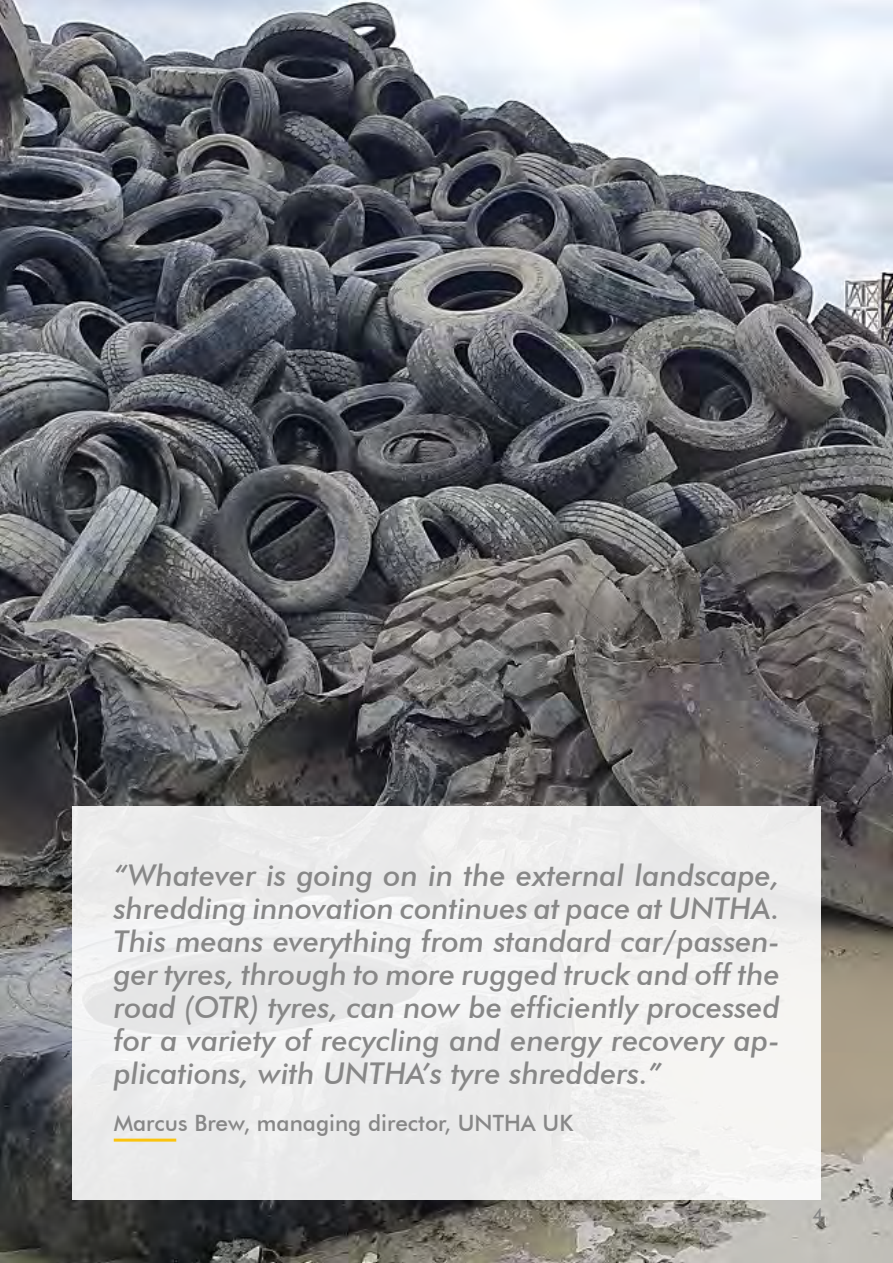
<style>
.page{position:relative;width:893px;height:1263px;background:#fff}
.page>*{position:absolute;margin:0;border:0;box-sizing:border-box;transform-origin:0 0}
.t1{font:italic 500 30px/33px "Futura BT";color:#878787;text-align:justify}
.t2{font:500 22.5px "Futura BT";color:#878787}
.t3{font:500 18px "Futura BT";color:#878787}
</style>
<div class="page">
<img style="left:0;top:0;width:893px;height:1263px">
<div style="left:72px;top:806px;width:749px;height:393px;background:#ededed"></div>
<hr style="left:114px;top:1138px;width:62px;height:3px;background:#fac30e">
<p class="t1" style="left:114px;top:859px;width:668px">“Whatever is going on in the external landscape, shredding innovation continues at pace at UNTHA.<br>This means everything from standard car/passen&shy;ger tyres, through to more rugged truck and off the road (OTR) tyres, can now be efficiently processed for a variety of recycling and energy recovery ap&shy;plications, with UNTHA’s tyre shredders.”</p>
<p class="t2" style="left:114px;top:1109px;width:461px">Marcus Brew, managing director, UNTHA UK</p>
<p class="t3" style="left:813px;top:1204px;width:12px">4</p>
</div>
